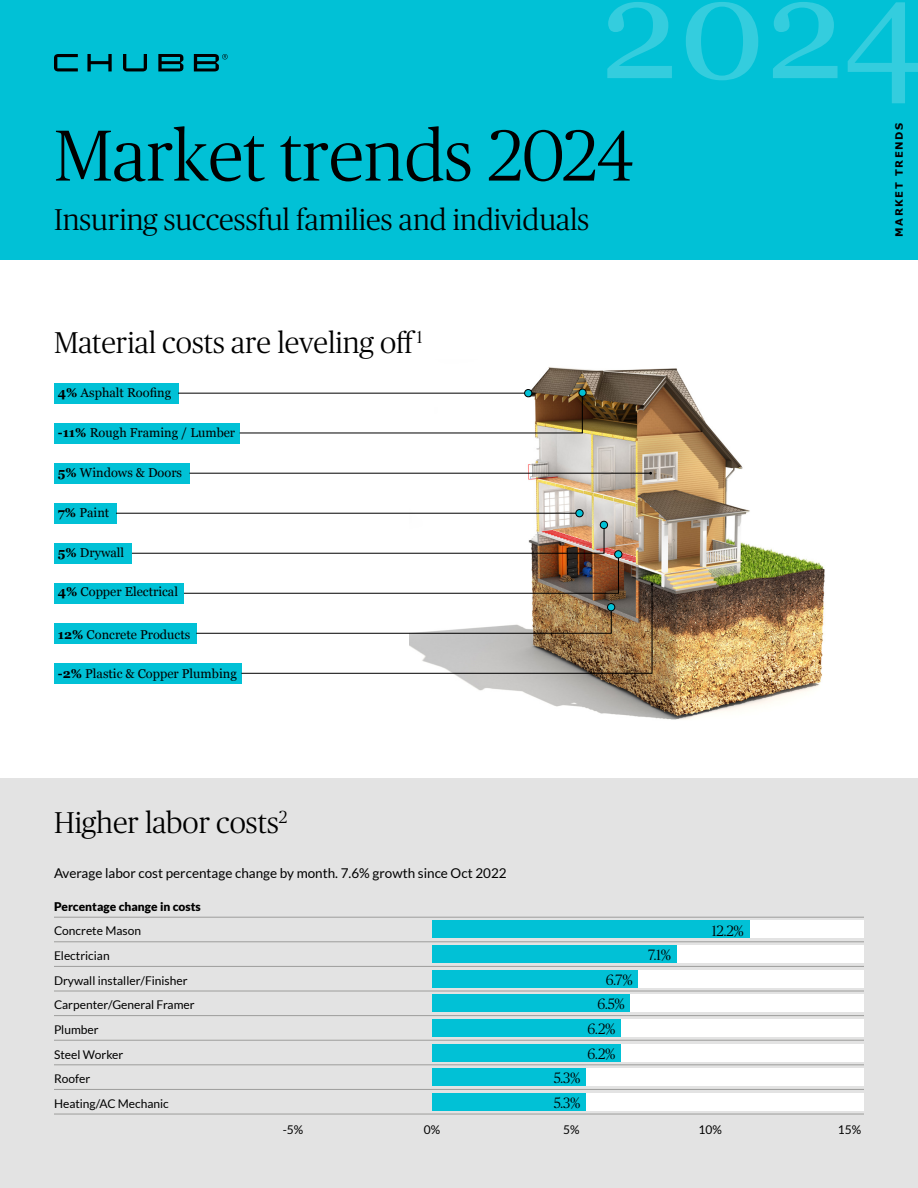
<style>
.page{position:relative;width:918px;height:1188px;background:#fff}
.page>*{position:absolute;margin:0;border:0;box-sizing:border-box;transform-origin:0 0}
.t1{font:141.3px "Georgia";color:#34cdde}
.t2{font:300 72px "Chubb Publico";color:#000}
.t3{font:300 30px "Chubb Publico";color:#000}
.t4{font:300 15px "Chubb Publico";color:#000}
.t5{font:13.5px "Lato";color:#000}
.t6{font:12.75px "Georgia";color:#000}
.t7{font:12px/24.6px "Lato";color:#000}
.t8{font:900 12px "Lato";color:#000}
.t9{font:700 10.05px "Verdana";letter-spacing:.15em;color:#000}
.s1{font-weight:700}
</style>
<div class="page">
<div style="left:0;top:0;width:918px;height:259px;background:#01c1d6"></div>
<div style="left:0;top:779px;width:918px;height:409px;background:#e3e3e3"></div>
<svg style="left:54px;top:54px;width:24px;height:17px"></svg>
<svg style="left:87px;top:54px;width:25px;height:17px"></svg>
<svg style="left:123px;top:54px;width:24px;height:17px"></svg>
<svg style="left:158px;top:54px;width:25px;height:17px"></svg>
<svg style="left:194px;top:54px;width:34px;height:17px"></svg>
<div style="left:54px;top:383px;width:124px;height:20px;background:#01c1d6"></div>
<div style="left:54px;top:423px;width:186px;height:20px;background:#01c1d6"></div>
<div style="left:54px;top:463px;width:135px;height:20px;background:#01c1d6"></div>
<div style="left:54px;top:503px;width:62px;height:21px;background:#01c1d6"></div>
<div style="left:54px;top:543px;width:78px;height:21px;background:#01c1d6"></div>
<div style="left:54px;top:583px;width:130px;height:21px;background:#01c1d6"></div>
<div style="left:54px;top:623px;width:142px;height:21px;background:#01c1d6"></div>
<div style="left:54px;top:663px;width:187px;height:21px;background:#01c1d6"></div>
<img style="left:410px;top:367px;width:415px;height:353px">
<hr style="left:178px;top:393px;width:352px;height:1px;background:#000">
<svg style="left:239px;top:390px;width:345px;height:43px"></svg>
<hr style="left:189px;top:473px;width:462px;height:1px;background:#000">
<hr style="left:116px;top:513px;width:465px;height:1px;background:#000">
<svg style="left:132px;top:522px;width:521px;height:152px"></svg>
<div style="left:525px;top:390px;width:7px;height:7px;background:#01c1d6;border-radius:50%"></div>
<div style="left:524px;top:389px;width:8px;height:8px;border:1px solid #010000;border-radius:50%"></div>
<div style="left:579px;top:389px;width:7px;height:7px;background:#01c1d6;border-radius:50%"></div>
<div style="left:578px;top:389px;width:9px;height:8px;border:1px solid #010000;border-radius:50%"></div>
<div style="left:576px;top:510px;width:7px;height:7px;background:#01c1d6;border-radius:50%"></div>
<div style="left:575px;top:509px;width:9px;height:8px;border:1px solid #010000;border-radius:50%"></div>
<div style="left:600px;top:521px;width:8px;height:8px;background:#01c1d6;border-radius:50%"></div>
<div style="left:600px;top:521px;width:8px;height:8px;border:1px solid #010000;border-radius:50%"></div>
<div style="left:615px;top:551px;width:7px;height:7px;background:#01c1d6;border-radius:50%"></div>
<div style="left:614px;top:550px;width:8px;height:8px;border:1px solid #010000;border-radius:50%"></div>
<div style="left:608px;top:604px;width:7px;height:7px;background:#01c1d6;border-radius:50%"></div>
<div style="left:607px;top:603px;width:8px;height:8px;border:1px solid #010000;border-radius:50%"></div>
<hr style="left:54px;top:942px;width:810px;height:1px;background:#9d9d9c">
<hr style="left:54px;top:917px;width:810px;height:1px;background:#9d9d9c">
<hr style="left:54px;top:991px;width:810px;height:1px;background:#9d9d9c">
<hr style="left:54px;top:1089px;width:810px;height:1px;background:#9d9d9c">
<hr style="left:54px;top:1114px;width:810px;height:1px;background:#9d9d9c">
<hr style="left:54px;top:1040px;width:810px;height:1px;background:#9d9d9c">
<hr style="left:54px;top:966px;width:810px;height:1px;background:#9d9d9c">
<hr style="left:54px;top:1015px;width:810px;height:1px;background:#9d9d9c">
<hr style="left:54px;top:1065px;width:810px;height:1px;background:#9d9d9c">
<div style="left:432px;top:921px;width:432px;height:17px;background:#fff"></div>
<div style="left:432px;top:970px;width:432px;height:18px;background:#fff"></div>
<div style="left:432px;top:1019px;width:432px;height:18px;background:#fff"></div>
<div style="left:432px;top:1069px;width:432px;height:17px;background:#fff"></div>
<div style="left:432px;top:945px;width:432px;height:18px;background:#fff"></div>
<div style="left:432px;top:995px;width:432px;height:17px;background:#fff"></div>
<div style="left:432px;top:1044px;width:432px;height:17px;background:#fff"></div>
<div style="left:432px;top:1093px;width:432px;height:18px;background:#fff"></div>
<div style="left:432px;top:921px;width:317px;height:17px;background:#01c1d6"></div>
<div style="left:432px;top:970px;width:206px;height:18px;background:#01c1d6"></div>
<div style="left:432px;top:1019px;width:189px;height:18px;background:#01c1d6"></div>
<div style="left:432px;top:1069px;width:154px;height:17px;background:#01c1d6"></div>
<div style="left:432px;top:945px;width:244px;height:18px;background:#01c1d6"></div>
<div style="left:432px;top:995px;width:198px;height:17px;background:#01c1d6"></div>
<div style="left:432px;top:1044px;width:189px;height:17px;background:#01c1d6"></div>
<div style="left:432px;top:1093px;width:154px;height:18px;background:#01c1d6"></div>
<h1 class="t1" style="left:600px;top:-74px;width:326px">2024</h1>
<p class="t9" style="left:893px;top:237px;width:115px;rotate:-90deg">MARKET TRENDS</p>
<h2 class="t2" style="left:54px;top:107px;width:582px">Market trends 2024</h2>
<h3 class="t3" style="left:54px;top:199px;width:537px">Insuring successful families and individuals</h3>
<h3 class="t3" style="left:54px;top:322px;width:370px">Material costs are leveling off <sup>1</sup></h3>
<p class="t6" style="left:58px;top:383px;width:115px"><span class="s1">4%</span> Asphalt Roofing</p>
<p class="t6" style="left:58px;top:423px;width:179px"><span class="s1">-11%</span> Rough Framing / Lumber</p>
<p class="t6" style="left:58px;top:463px;width:126px"><span class="s1">5%</span> Windows &amp; Doors</p>
<p class="t6" style="left:58px;top:503px;width:53px"><span class="s1">7%</span> Paint</p>
<p class="t6" style="left:58px;top:543px;width:68px"><span class="s1">5%</span> Drywall</p>
<p class="t6" style="left:58px;top:582px;width:122px"><span class="s1">4%</span> Copper Electrical</p>
<p class="t6" style="left:58px;top:625px;width:134px"><span class="s1">12%</span> Concrete Products</p>
<p class="t6" style="left:58px;top:664px;width:180px"><span class="s1">-2%</span> Plastic &amp; Copper Plumbing</p>
<h3 class="t3" style="left:54px;top:802px;width:235px">Higher labor costs<sup>2</sup></h3>
<p class="t5" style="left:54px;top:866px;width:454px">Average labor cost percentage change by month. 7.6% growth since Oct 2022</p>
<p class="t8" style="left:54px;top:899px;width:148px">Percentage change in costs</p>
<p class="t7" style="left:54px;top:943px;width:142px">Electrician<br>Drywall installer/Finisher<br>Carpenter/General Framer<br>Plumber<br>Steel Worker<br>Roofer<br>Heating/AC Mechanic</p>
<p class="t7" style="left:54px;top:919px;width:89px">Concrete Mason</p>
<p class="t4" style="left:554px;top:1068px;width:28px">5.3%</p>
<p class="t4" style="left:554px;top:1092px;width:28px">5.3%</p>
<p class="t4" style="left:606px;top:969px;width:29px">6.7%</p>
<p class="t4" style="left:598px;top:994px;width:29px">6.5%</p>
<p class="t4" style="left:588px;top:1019px;width:29px">6.2%</p>
<p class="t4" style="left:588px;top:1043px;width:29px">6.2%</p>
<p class="t4" style="left:648px;top:945px;width:24px">7.1%</p>
<p class="t4" style="left:712px;top:920px;width:34px">12.2%</p>
<p class="t7" style="left:283px;top:1117px;width:22px">-5%</p>
<p class="t7" style="left:424px;top:1117px;width:18px">0%</p>
<p class="t7" style="left:563px;top:1117px;width:18px">5%</p>
<p class="t7" style="left:699px;top:1117px;width:25px">10%</p>
<p class="t7" style="left:838px;top:1117px;width:25px">15%</p>
</div>
